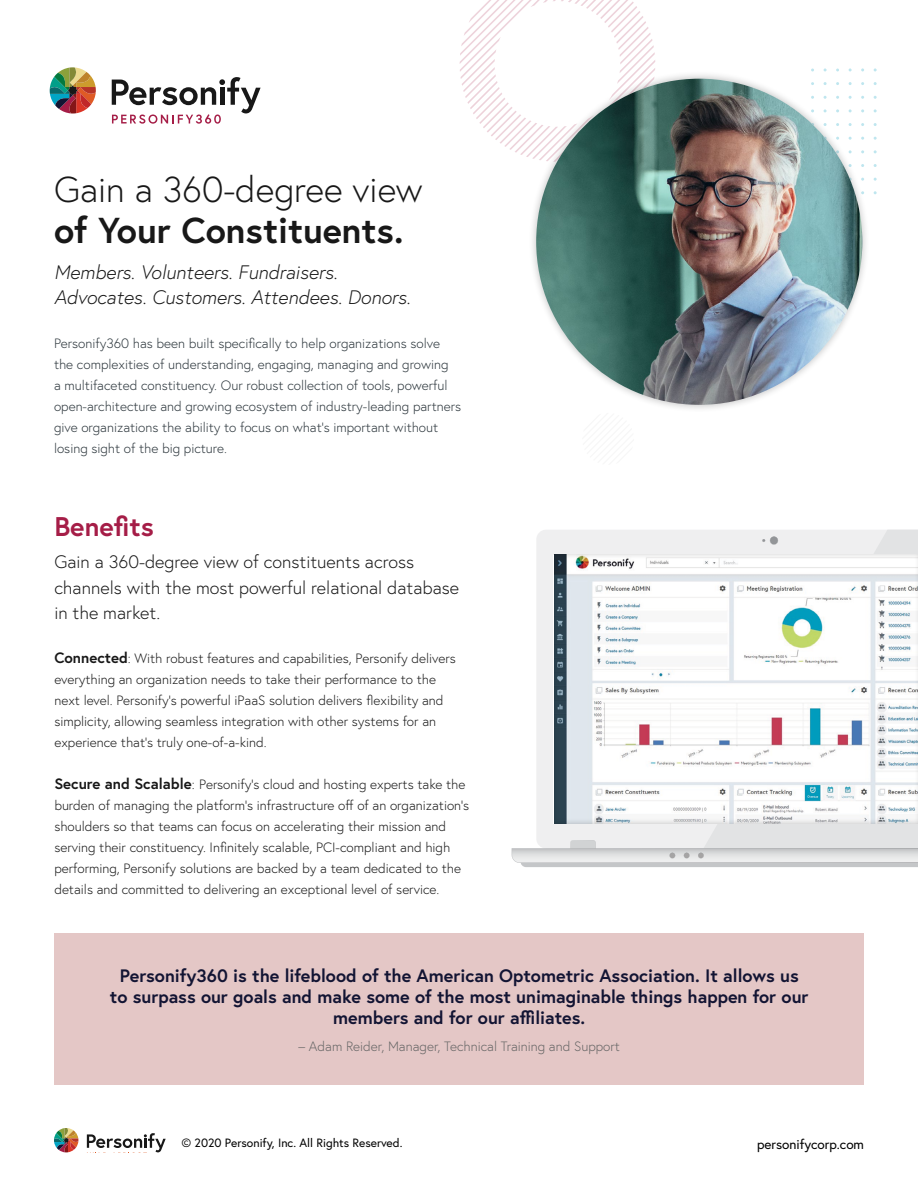
<style>
.page{position:relative;width:918px;height:1188px;background:#fff}
.page>*{position:absolute;margin:0;border:0;box-sizing:border-box;transform-origin:0 0}
.t1{font:300 36px "Europa";color:#181818}
.t2{font:700 36px "Europa";color:#181818}
.t3{font:700 27px "Europa";color:#a51d47}
.t4{font:italic 300 19.5px/25.5px "Europa";color:#181818}
.t5{font:700 18px/21px "Europa";color:#121433;text-align:center}
.t6{font:300 18px/25.5px "Europa";color:#181818}
.t7{font:300 13.5px/21px "Europa";color:#181818}
.t8{font:300 13.5px/21px "Europa";color:#2b353b}
.t9{font:300 13.5px "Europa";color:#656565}
.t10{font:13.5px "Europa";color:#000}
.t11{font:12px "Europa";color:#000}
.s1{font-weight:700;font-size:15px}
</style>
<div class="page">
<svg style="left:460px;top:0;width:195px;height:157px"></svg>
<div style="left:528px;top:71px;width:342px;height:342px;background:#000;opacity:.25"></div>
<img style="left:536px;top:79px;width:326px;height:326px;border-radius:163px">
<svg style="left:87px;top:1133px;width:79px;height:19px"></svg>
<svg style="left:54px;top:1128px;width:24px;height:24px"></svg>
<svg style="left:50px;top:67px;width:46px;height:47px"></svg>
<svg style="left:112px;top:77px;width:149px;height:47px"></svg>
<div style="left:54px;top:934px;width:810px;height:151px;background:#e4c7c6"></div>
<div style="left:536px;top:530px;width:167px;height:310px;background:#efeff0"></div>
<svg style="left:703px;top:530px;width:215px;height:310px;fill:#e2e3e4"></svg>
<svg style="left:762px;top:536px;width:16px;height:9px"></svg>
<svg style="left:512px;top:840px;width:406px;height:27px;background:#dadbdc"></svg>
<div style="left:541px;top:545px;width:377px;height:279px;background:#000;opacity:.2"></div>
<h1 class="t1" style="left:54px;top:167px;width:370px">Gain a 360-degree view</h1>
<h1 class="t2" style="left:54px;top:206px;width:351px">of Your Constituents.</h1>
<h3 class="t4" style="left:54px;top:259px;width:358px">Members. Volunteers. Fundraisers.<br>Advocates. Customers. Attendees. Donors.</h3>
<p class="t8" style="left:54px;top:332px;width:409px">Personify360 has been built specifically to help organizations solve the complexities of understanding, engaging, managing and growing<br>a multifaceted constituency. Our robust collection of tools, powerful open-architecture and growing ecosystem of industry-leading partners give organizations the ability to focus on what’s important without losing sight of the big picture.</p>
<h2 class="t3" style="left:54px;top:508px;width:101px">Benefits</h2>
<h3 class="t6" style="left:54px;top:549px;width:406px">Gain a 360-degree view of constituents across channels with the most powerful relational database in the market.</h3>
<p class="t7" style="left:54px;top:648px;width:403px"><span class="s1">Connected</span>: With robust features and capabilities, Personify delivers everything an organization needs to take their performance to the next level. Personify’s powerful iPaaS solution delivers flexibility and simplicity, allowing seamless integration with other systems for an experience that’s truly one-of-a-kind.</p>
<p class="t7" style="left:54px;top:774px;width:416px"><span class="s1">Secure and Scalable</span>: Personify’s cloud and hosting experts take the burden of managing the platform’s infrastructure off of an organization’s shoulders so that teams can focus on accelerating their mission and serving their constituency. Infinitely scalable, PCI-compliant and high performing, Personify solutions are backed by a team dedicated to the details and committed to delivering an exceptional level of service.</p>
<h3 class="t5" style="left:110px;top:964px;width:700px">Personify360 is the lifeblood of the American Optometric Association. It allows us to surpass our goals and make some of the most unimaginable things happen for our members and for our affiliates.</h3>
<p class="t9" style="left:298px;top:1038px;width:323px">– Adam Reider, Manager, Technical Training and Support</p>
<p class="t11" style="left:181px;top:1136px;width:223px">© 2020 Personify, Inc. All Rights Reserved.</p>
<p class="t10" style="left:757px;top:1136px;width:109px">personifycorp.com</p>
</div>
